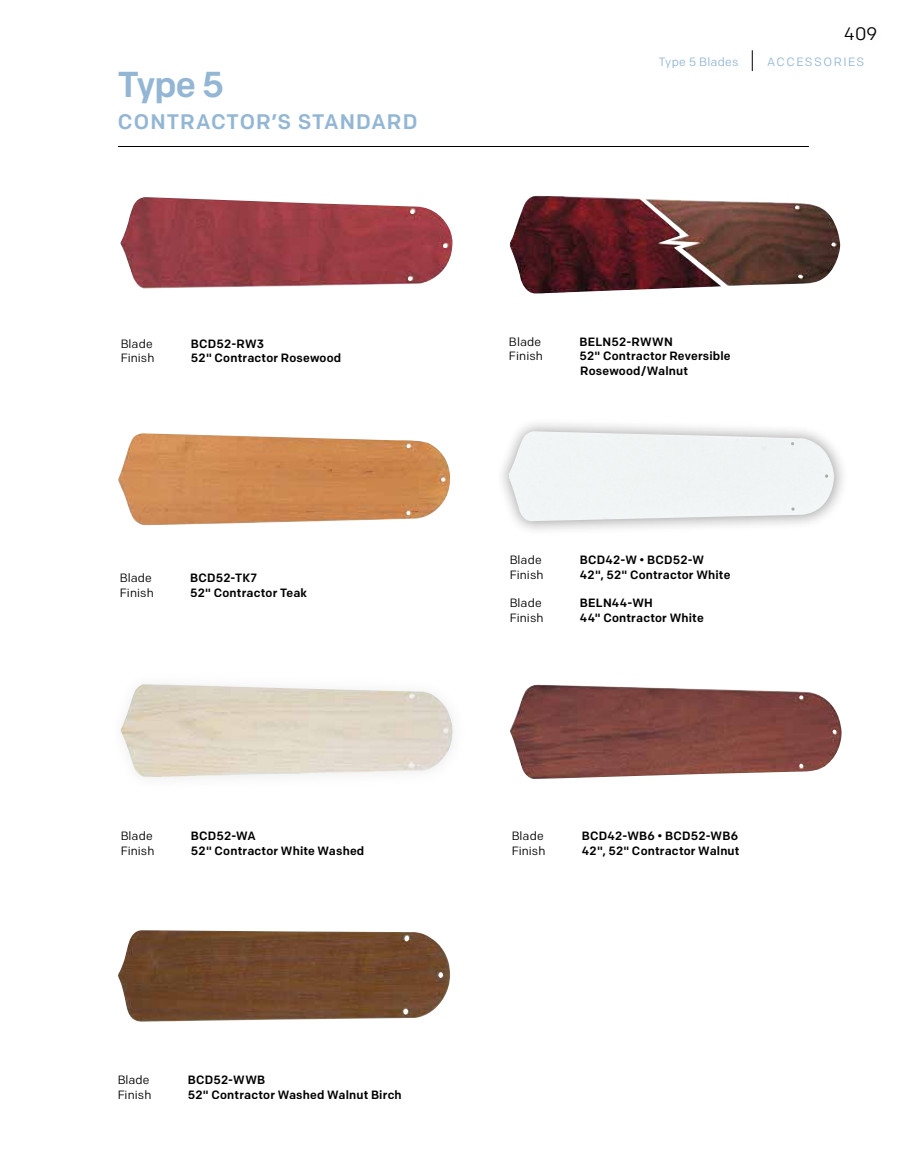
<style>
.page{position:relative;width:905px;height:1175px;background:#fff}
.page>*{position:absolute;margin:0;border:0;box-sizing:border-box;transform-origin:0 0}
.t1{font:500 36px "Colfax";color:#93b6d5}
.t2{font:500 21px "Colfax";letter-spacing:.05em;color:#93b6d5}
.t3{font:18px "Colfax";color:#000}
.t4{font:500 12px/14.4px "Colfax";letter-spacing:.015em;color:#000}
.t5{font:12px "Colfax";letter-spacing:.01em;color:#000}
.t6{font:12px "Colfax";letter-spacing:.025em;color:#93b6d5}
.t7{font:12px "Colfax";letter-spacing:.105em;color:#93b6d5}
</style>
<div class="page">
<hr style="left:118px;top:146px;width:690px;height:1px;background:#000">
<img style="left:510px;top:196px;width:330px;height:97px">
<svg style="left:752px;top:50px;width:1px;height:21px"></svg>
<img style="left:120px;top:197px;width:332px;height:91px">
<div style="left:495px;top:417px;width:354px;height:119px;background:#000;opacity:.37"></div>
<img style="left:509px;top:431px;width:325px;height:91px">
<img style="left:510px;top:684px;width:332px;height:95px">
<img style="left:118px;top:433px;width:332px;height:92px">
<img style="left:120px;top:684px;width:333px;height:93px">
<img style="left:118px;top:930px;width:332px;height:91px">
<h1 class="t1" style="left:118px;top:62px;width:108px">Type 5</h1>
<h2 class="t2" style="left:118px;top:108px;width:301px">CONTRACTOR’S STANDARD</h2>
<p class="t5" style="left:120px;top:336px;width:34px">Blade</p>
<p class="t4" style="left:191px;top:336px;width:75px">BCD52-RW3</p>
<p class="t5" style="left:120px;top:351px;width:36px">Finish</p>
<p class="t4" style="left:191px;top:351px;width:152px">52" Contractor Rosewood</p>
<p class="t5" style="left:120px;top:570px;width:34px">Blade</p>
<p class="t4" style="left:190px;top:571px;width:68px">BCD52-TK7</p>
<p class="t5" style="left:120px;top:585px;width:36px">Finish</p>
<p class="t4" style="left:190px;top:585px;width:118px">52" Contractor Teak</p>
<p class="t5" style="left:120px;top:829px;width:34px">Blade</p>
<p class="t4" style="left:191px;top:829px;width:66px">BCD52-WA</p>
<p class="t5" style="left:120px;top:843px;width:36px">Finish</p>
<p class="t4" style="left:191px;top:843px;width:175px">52" Contractor White Washed</p>
<p class="t5" style="left:117px;top:1072px;width:34px">Blade</p>
<p class="t4" style="left:188px;top:1072px;width:79px">BCD52-WWB</p>
<p class="t5" style="left:117px;top:1087px;width:36px">Finish</p>
<p class="t4" style="left:188px;top:1087px;width:215px">52" Contractor Washed Walnut Birch</p>
<h3 class="t3" style="left:843px;top:23px;width:35px">409</h3>
<p class="t6" style="left:659px;top:54px;width:81px">Type 5 Blades</p>
<p class="t7" style="left:767px;top:54px;width:99px">ACCESSORIES</p>
<p class="t5" style="left:509px;top:334px;width:34px">Blade</p>
<p class="t4" style="left:579px;top:334px;width:95px">BELN52-RWWN</p>
<p class="t5" style="left:509px;top:348px;width:36px">Finish</p>
<p class="t4" style="left:579px;top:349px;width:153px">52" Contractor Reversible<br>Rosewood/Walnut</p>
<p class="t5" style="left:509px;top:552px;width:34px">Blade</p>
<p class="t4" style="left:580px;top:553px;width:126px">BCD42-W • BCD52-W</p>
<p class="t5" style="left:509px;top:567px;width:36px">Finish</p>
<p class="t4" style="left:580px;top:567px;width:152px">42", 52" Contractor White</p>
<p class="t5" style="left:509px;top:596px;width:34px">Blade</p>
<p class="t4" style="left:580px;top:596px;width:74px">BELN44-WH</p>
<p class="t5" style="left:509px;top:610px;width:36px">Finish</p>
<p class="t4" style="left:580px;top:610px;width:125px">44" Contractor White</p>
<p class="t5" style="left:511px;top:829px;width:34px">Blade</p>
<p class="t4" style="left:582px;top:829px;width:158px">BCD42-WB6 • BCD52-WB6</p>
<p class="t5" style="left:511px;top:843px;width:36px">Finish</p>
<p class="t4" style="left:582px;top:843px;width:159px">42", 52" Contractor Walnut</p>
</div>
